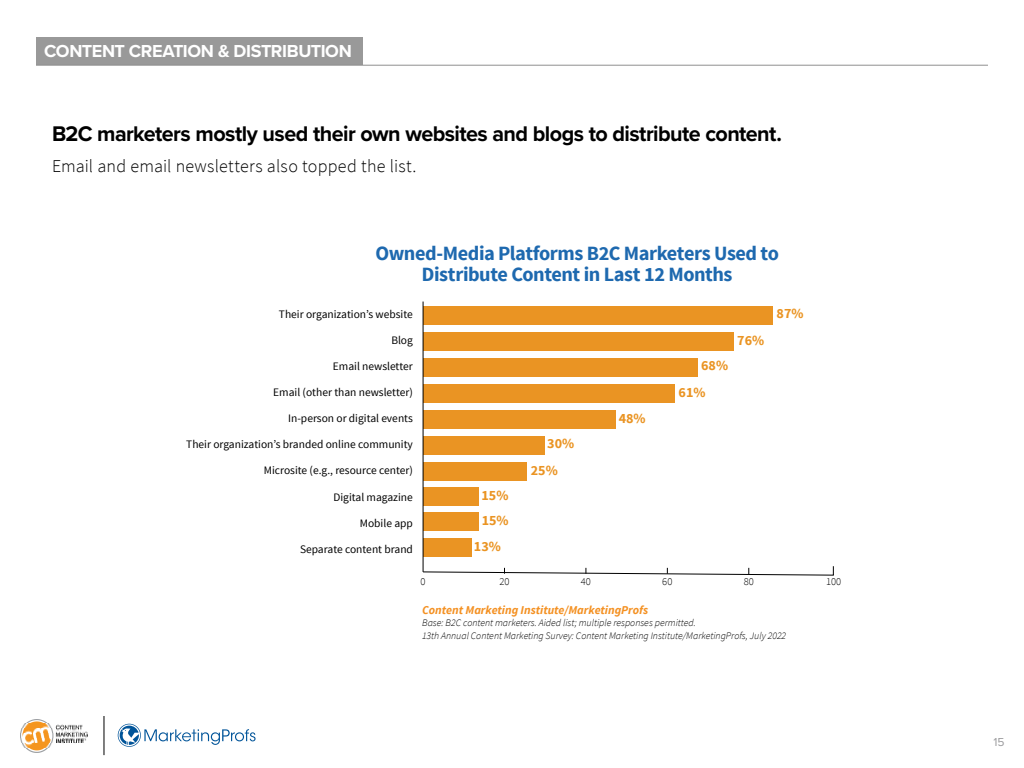
<style>
.page{position:relative;width:1024px;height:768px;background:#fff}
.page>*{position:absolute;margin:0;border:0;box-sizing:border-box;transform-origin:0 0}
.t1{font:700 22px "Proxima Nova";letter-spacing:-.025em;color:#000}
.t2{font:700 20.2px/21.1px "Source Sans Pro";letter-spacing:-.025em;color:#1e69af;text-align:center}
.t3{font:300 18px "Source Sans Pro";letter-spacing:.01em;color:#000}
.t4{font:700 18px "Proxima Nova";letter-spacing:-.02em;color:#fff}
.t5{font:700 14.1px/26.7px "Source Sans Pro";color:#ea9423}
.t6{font:italic 700 12px "Source Sans Pro";color:#f49123}
.t7{font:12px "Proxima Nova";color:#9c9c9e}
.t8{font:11.4px "Source Sans Pro";color:#000}
.t9{font:300 10.6px "Source Sans Pro";color:#000}
.t10{font:italic 300 10px/12.5px "Source Sans Pro";color:#000}
</style>
<div class="page">
<hr style="left:104px;top:716px;width:1px;height:39px;background:#000">
<img style="left:20px;top:719px;width:68px;height:33px">
<svg style="left:118px;top:724px;width:138px;height:23px"></svg>
<div style="left:423px;top:307px;width:350px;height:18px;background:#ea9423"></div>
<div style="left:423px;top:332px;width:311px;height:19px;background:#ea9423"></div>
<div style="left:423px;top:358px;width:274px;height:19px;background:#ea9423"></div>
<div style="left:423px;top:384px;width:251px;height:19px;background:#ea9423"></div>
<div style="left:423px;top:410px;width:193px;height:19px;background:#ea9423"></div>
<div style="left:423px;top:436px;width:122px;height:19px;background:#ea9423"></div>
<div style="left:423px;top:462px;width:103px;height:18px;background:#ea9423"></div>
<div style="left:423px;top:487px;width:56px;height:19px;background:#ea9423"></div>
<div style="left:423px;top:512px;width:56px;height:19px;background:#ea9423"></div>
<div style="left:423px;top:539px;width:48px;height:18px;background:#ea9423"></div>
<svg style="left:423px;top:566px;width:411px;height:10px"></svg>
<hr style="left:423px;top:302px;width:1px;height:270px;background:#000">
<div style="left:36px;top:37px;width:327px;height:28px;background:#999"></div>
<hr style="left:36px;top:65px;width:952px;height:1px;background:#8f8f8f">
<h3 class="t4" style="left:44px;top:38px;width:309px">CONTENT CREATION &amp; DISTRIBUTION</h3>
<h1 class="t1" style="left:52px;top:118px;width:731px">B2C marketers mostly used their own websites and blogs to distribute content.</h1>
<h3 class="t3" style="left:52px;top:155px;width:366px">Email and email newsletters also topped the list.</h3>
<h2 class="t2" style="left:375px;top:243px;width:405px">Owned-Media Platforms B2C Marketers Used to<br>Distribute Content in Last 12 Months</h2>
<p class="t5" style="left:777px;top:301px;width:28px">87%</p>
<p class="t5" style="left:737px;top:327px;width:28px">76%</p>
<p class="t5" style="left:679px;top:353px;width:51px;text-indent:23px">68%<br>61%</p>
<p class="t5" style="left:619px;top:405px;width:28px">48%</p>
<p class="t5" style="left:531px;top:431px;width:45px;line-height:26.4px;text-indent:16px">30%<br>25%</p>
<p class="t5" style="left:482px;top:483px;width:29px;line-height:25px">15%<br>15%</p>
<p class="t5" style="left:474px;top:534px;width:28px">13%</p>
<p class="t9" style="left:421px;top:575px;width:7px">0</p>
<p class="t9" style="left:499px;top:575px;width:12px">20</p>
<p class="t9" style="left:581px;top:575px;width:12px">40</p>
<p class="t9" style="left:662px;top:575px;width:12px">60</p>
<p class="t9" style="left:744px;top:575px;width:12px">80</p>
<p class="t9" style="left:826px;top:575px;width:17px">100</p>
<p class="t8" style="left:279px;top:307px;width:135px">Their organization’s website</p>
<p class="t8" style="left:391px;top:333px;width:23px">Blog</p>
<p class="t8" style="left:333px;top:359px;width:81px">Email newsletter</p>
<p class="t8" style="left:273px;top:385px;width:141px">Email (other than newsletter)</p>
<p class="t8" style="left:288px;top:412px;width:126px">In-person or digital events</p>
<p class="t8" style="left:186px;top:438px;width:228px">Their organization’s branded online community</p>
<p class="t8" style="left:264px;top:464px;width:151px">Microsite (e.g., resource center)</p>
<p class="t8" style="left:333px;top:490px;width:81px">Digital magazine</p>
<p class="t8" style="left:360px;top:516px;width:55px">Mobile app</p>
<p class="t8" style="left:300px;top:542px;width:114px">Separate content brand</p>
<p class="t6" style="left:422px;top:602px;width:228px">Content Marketing Institute/MarketingProfs</p>
<p class="t10" style="left:422px;top:617px;width:366px">Base: B2C content marketers. Aided list; multiple responses permitted.<br>13th Annual Content Marketing Survey: Content Marketing Institute/MarketingProfs, July 2022</p>
<p class="t7" style="left:993px;top:734px;width:13px">15</p>
</div>
